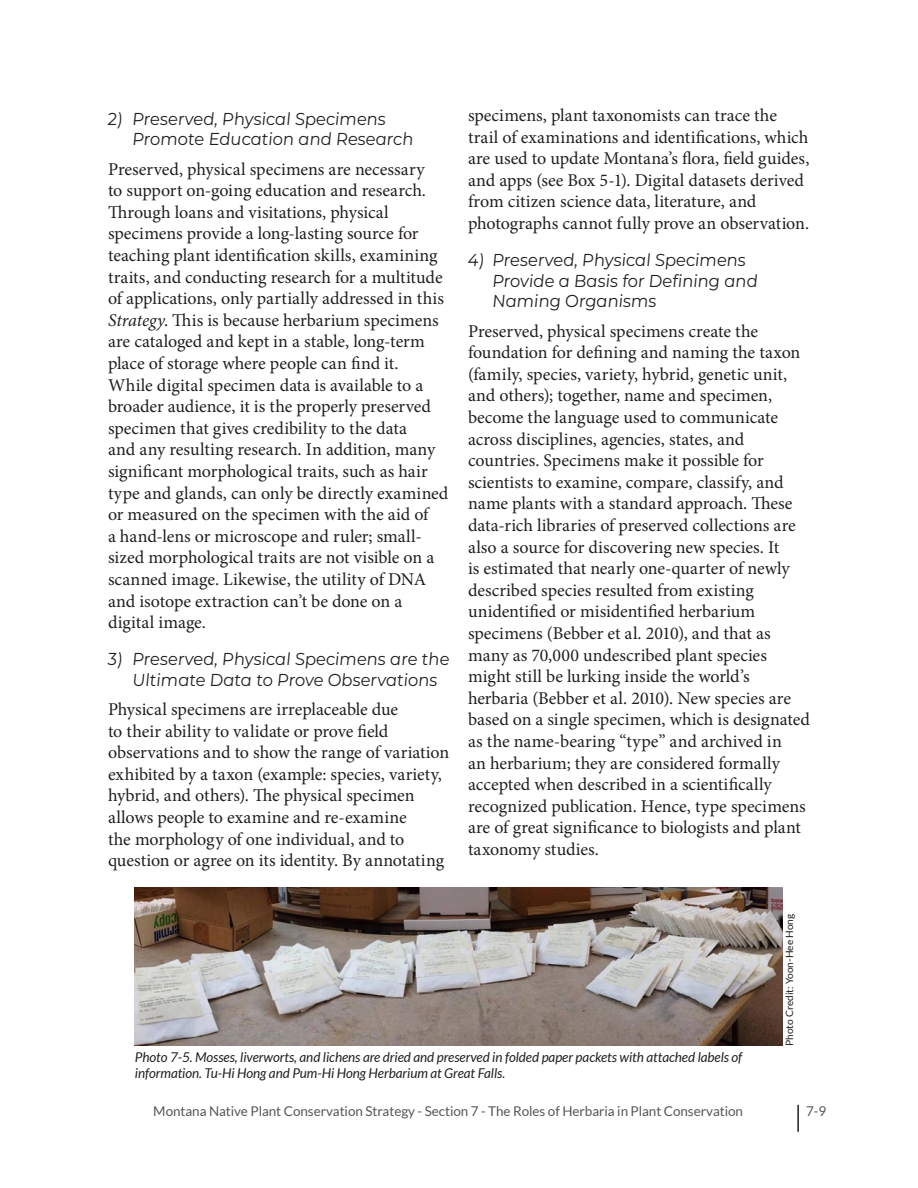
<style>
.page{position:relative;width:918px;height:1188px;background:#fff}
.page>*{position:absolute;margin:0;border:0;box-sizing:border-box;transform-origin:0 0}
.t1{font:18px/21.6px "Minion Pro";color:#231f20}
.t2{font:italic 17.25px/20.7px "Montserrat";letter-spacing:-.015em;color:#231f20;scale:.95 1}
.t3{font:italic 13.5px/16.2px "Lato";letter-spacing:-.005em;color:#231f20}
.t4{font:13.5px "Lato";letter-spacing:-.005em;color:#545858}
.t5{font:10.2px "Lato";color:#231f20}
.s1{font-style:italic}
</style>
<div class="page">
<hr style="left:797px;top:1105px;width:2px;height:27px;background:#231f20">
<img style="left:135px;top:888px;width:648px;height:158px">
<p class="t2" style="left:133px;top:108px;width:299px;text-indent:-25px">2) Preserved, Physical Specimens<br>Promote Education and Research</p>
<p class="t1" style="left:108px;top:158px;width:342px">Preserved, physical specimens are necessary<br>to support on-going education and research.<br>Through loans and visitations, physical specimens provide a long-lasting source for teaching plant identification skills, examining traits, and conducting research for a multitude of applications, only partially addressed in this <span class="s1">Strategy</span>. This is because herbarium specimens are cataloged and kept in a stable, long-term place of storage where people can find it.<br>While digital specimen data is available to a broader audience, it is the properly preserved specimen that gives credibility to the data<br>and any resulting research. In addition, many significant morphological traits, such as hair type and glands, can only be directly examined or measured on the specimen with the aid of<br>a hand-lens or microscope and ruler; small&shy;sized morphological traits are not visible on a scanned image. Likewise, the utility of DNA and isotope extraction can’t be done on a digital image.</p>
<p class="t2" style="left:133px;top:648px;width:337px;text-indent:-25px">3) Preserved, Physical Specimens are the<br>Ultimate Data to Prove Observations</p>
<p class="t1" style="left:108px;top:698px;width:343px">Physical specimens are irreplaceable due<br>to their ability to validate or prove field observations and to show the range of variation exhibited by a taxon (example: species, variety, hybrid, and others). The physical specimen allows people to examine and re-examine<br>the morphology of one individual, and to question or agree on its identity. By annotating</p>
<p class="t1" style="left:468px;top:105px;width:343px">specimens, plant taxonomists can trace the trail of examinations and identifications, which are used to update Montana’s flora, field guides, and apps (see Box 5-1). Digital datasets derived from citizen science data, literature, and photographs cannot fully prove an observation.</p>
<p class="t2" style="left:493px;top:249px;width:283px;text-indent:-25px">4) Preserved, Physical Specimens<br>Provide a Basis for Defining and<br>Naming Organisms</p>
<p class="t1" style="left:468px;top:320px;width:343px">Preserved, physical specimens create the foundation for defining and naming the taxon (family, species, variety, hybrid, genetic unit, and others); together, name and specimen, become the language used to communicate across disciplines, agencies, states, and countries. Specimens make it possible for scientists to examine, compare, classify, and name plants with a standard approach. These data-rich libraries of preserved collections are also a source for discovering new species. It<br>is estimated that nearly one-quarter of newly described species resulted from existing unidentified or misidentified herbarium specimens (Bebber et al. 2010), and that as many as 70,000 undescribed plant species might still be lurking inside the world’s herbaria (Bebber et al. 2010). New species are based on a single specimen, which is designated as the name-bearing “type” and archived in<br>an herbarium; they are considered formally accepted when described in a scientifically recognized publication. Hence, type specimens are of great significance to biologists and plant taxonomy studies.</p>
<p class="t5" style="left:784px;top:1046px;width:133px;rotate:-90deg">Photo Credit: Yoon-Hee Hong</p>
<p class="t3" style="left:135px;top:1050px;width:609px">Photo 7-5. Mosses, liverworts, and lichens are dried and preserved in folded paper packets with attached labels of information. Tu-Hi Hong and Pum-Hi Hong Herbarium at Great Falls.</p>
<p class="t4" style="left:153px;top:1103px;width:591px">Montana Native Plant Conservation Strategy - Section 7 - The Roles of Herbaria in Plant Conservation</p>
<p class="t4" style="left:806px;top:1103px;width:22px">7-9</p>
</div>
